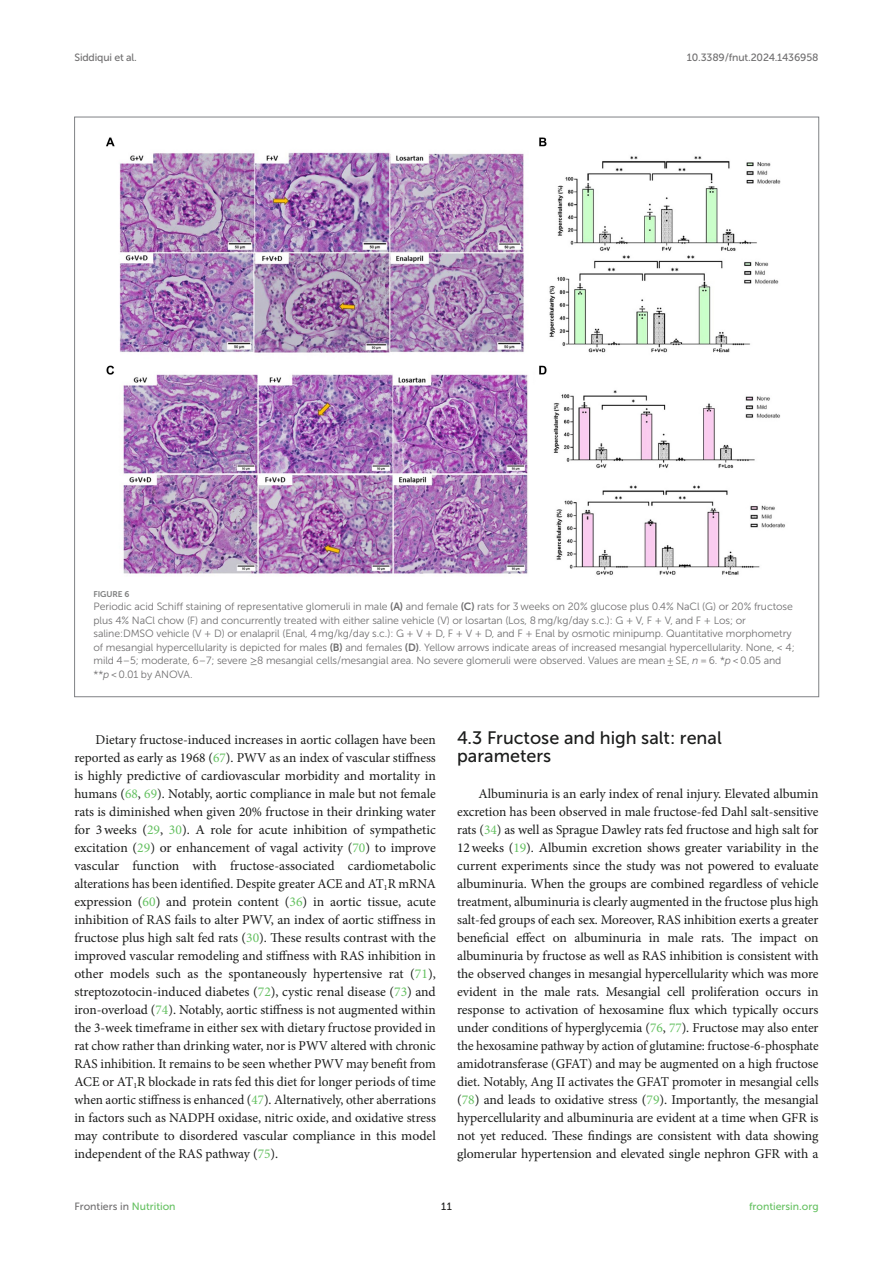
<style>
.page{position:relative;width:893px;height:1263px;background:#fff}
.page>*{position:absolute;margin:0;border:0;box-sizing:border-box;transform-origin:0 0}
.HEAD_2{font:18px/18px "Museo Sans 500";color:#1b1c1b}
.TEXT{font:13.5px/18px "Minion Pro";color:#1b1c1b;text-align:justify}
.TEXT_FLUSH{font:13.5px/18px "Minion Pro";letter-spacing:-.005em;color:#1b1c1b;text-align:justify}
.FIG_LEG{font:10.5px/13.5px "Museo Sans 300";letter-spacing:-.01em;color:#706f70}
.t1{font:10.5px "Museo Sans 500";letter-spacing:-.015em;color:#706f70}
.t2{font:10.5px "Museo Sans 500";color:#65c161}
.t3{font:10.5px "Museo Sans 500";color:#1b1c1b}
.FIG_HD{font:8.25px "Museo Sans 700";letter-spacing:-.01em;color:#7e7f7f}
.s1{font-family:"Museo Sans 700"}
.s2{font-family:"STIX General"}
.s3{font-style:italic}
.s4{color:#65c161}
</style>
<div class="page">
<img style="left:106px;top:137px;width:679px;height:438px">
<p class="t1" style="left:74px;top:51px;width:64px">Siddiqui et al.</p>
<p class="t1" style="left:687px;top:51px;width:133px">10.3389/fnut.2024.1436958</p>
<p class="FIG_HD" style="left:94px;top:589px;width:37px">FIGURE 6</p>
<p class="FIG_LEG" style="left:94px;top:600px;width:703px">Periodic acid Schiff staining of representative glomeruli in male <span class="s1">(A)</span> and female <span class="s1">(C)</span> rats for 3 weeks on 20% glucose plus 0.4% NaCl (G) or 20% fructose plus 4% NaCl chow (F) and concurrently treated with either saline vehicle (V) or losartan (Los, 8 mg/kg/day s.c.): G + V, F + V, and F + Los; or saline:DMSO vehicle (V + D) or enalapril (Enal, 4 mg/kg/day s.c.): G + V + D, F + V + D, and F + Enal by osmotic minipump. Quantitative morphometry of mesangial hypercellularity is depicted for males <span class="s1">(B)</span> and females <span class="s1">(D)</span>. Yellow arrows indicate areas of increased mesangial hypercellularity. None, &lt; 4; mild 4–5; moderate, 6–7; severe <span class="s2">≥</span>8 mesangial cells/mesangial area. No severe glomeruli were observed. Values are mean ± SE, <span class="s3">n</span> = 6. *<span class="s3">p</span> &lt; 0.05 and **<span class="s3">p</span> &lt; 0.01 by ANOVA.</p>
<p class="TEXT" style="left:74px;top:731px;width:363px;text-indent:21px">Dietary fructose-induced increases in aortic collagen have been reported as early as 1968 (<span class="s4">67</span>). PWV as an index of vascular stiffness is highly predictive of cardiovascular morbidity and mortality in humans (<span class="s4">68</span>, <span class="s4">69</span>). Notably, aortic compliance in male but not female rats is diminished when given 20% fructose in their drinking water for 3weeks (<span class="s4">29</span>, <span class="s4">30</span>). A role for acute inhibition of sympathetic excitation (<span class="s4">29</span>) or enhancement of vagal activity (<span class="s4">70</span>) to improve vascular function with fructose-associated cardiometabolic alterations has been identified. Despite greater ACE and AT<sub>1</sub>R mRNA expression (<span class="s4">60</span>) and protein content (<span class="s4">36</span>) in aortic tissue, acute inhibition of RAS fails to alter PWV, an index of aortic stiffness in fructose plus high salt fed rats (<span class="s4">30</span>). These results contrast with the improved vascular remodeling and stiffness with RAS inhibition in other models such as the spontaneously hypertensive rat (<span class="s4">71</span>), streptozotocin-induced diabetes (<span class="s4">72</span>), cystic renal disease (<span class="s4">73</span>) and iron-overload (<span class="s4">74</span>). Notably, aortic stiffness is not augmented within the 3-week timeframe in either sex with dietary fructose provided in rat chow rather than drinking water, nor is PWV altered with chronic RAS inhibition. It remains to be seen whether PWV may benefit from ACE or AT<sub>1</sub>R blockade in rats fed this diet for longer periods of time when aortic stiffness is enhanced (<span class="s4">47</span>). Alternatively, other aberrations in factors such as NADPH oxidase, nitric oxide, and oxidative stress may contribute to disordered vascular compliance in this model independent of the RAS pathway (<span class="s4">75</span>).</p>
<p class="HEAD_2" style="left:457px;top:729px;width:266px">4.3 Fructose and high salt: renal parameters</p>
<p class="TEXT_FLUSH" style="left:457px;top:785px;width:363px;text-indent:21px">Albuminuria is an early index of renal injury. Elevated albumin excretion has been observed in male fructose-fed Dahl salt-sensitive rats (<span class="s4">34</span>) as well as Sprague Dawley rats fed fructose and high salt for 12weeks (<span class="s4">19</span>). Albumin excretion shows greater variability in the current experiments since the study was not powered to evaluate albuminuria. When the groups are combined regardless of vehicle treatment, albuminuria is clearly augmented in the fructose plus high salt-fed groups of each sex. Moreover, RAS inhibition exerts a greater beneficial effect on albuminuria in male rats. The impact on albuminuria by fructose as well as RAS inhibition is consistent with the observed changes in mesangial hypercellularity which was more evident in the male rats. Mesangial cell proliferation occurs in response to activation of hexosamine flux which typically occurs under conditions of hyperglycemia (<span class="s4">76</span>, <span class="s4">77</span>). Fructose may also enter the hexosamine pathway by action of glutamine: fructose-6-phosphate amidotransferase (GFAT) and may be augmented on a high fructose diet. Notably, Ang II activates the GFAT promoter in mesangial cells (<span class="s4">78</span>) and leads to oxidative stress (<span class="s4">79</span>). Importantly, the mesangial hypercellularity and albuminuria are evident at a time when GFR is not yet reduced. These findings are consistent with data showing glomerular hypertension and elevated single nephron GFR with a</p>
<p class="t1" style="left:74px;top:1200px;width:103px">Frontiers in <span class="s4">Nutrition</span></p>
<p class="t3" style="left:441px;top:1200px;width:12px">11</p>
<p class="t2" style="left:749px;top:1200px;width:71px">frontiersin.org</p>
</div>
